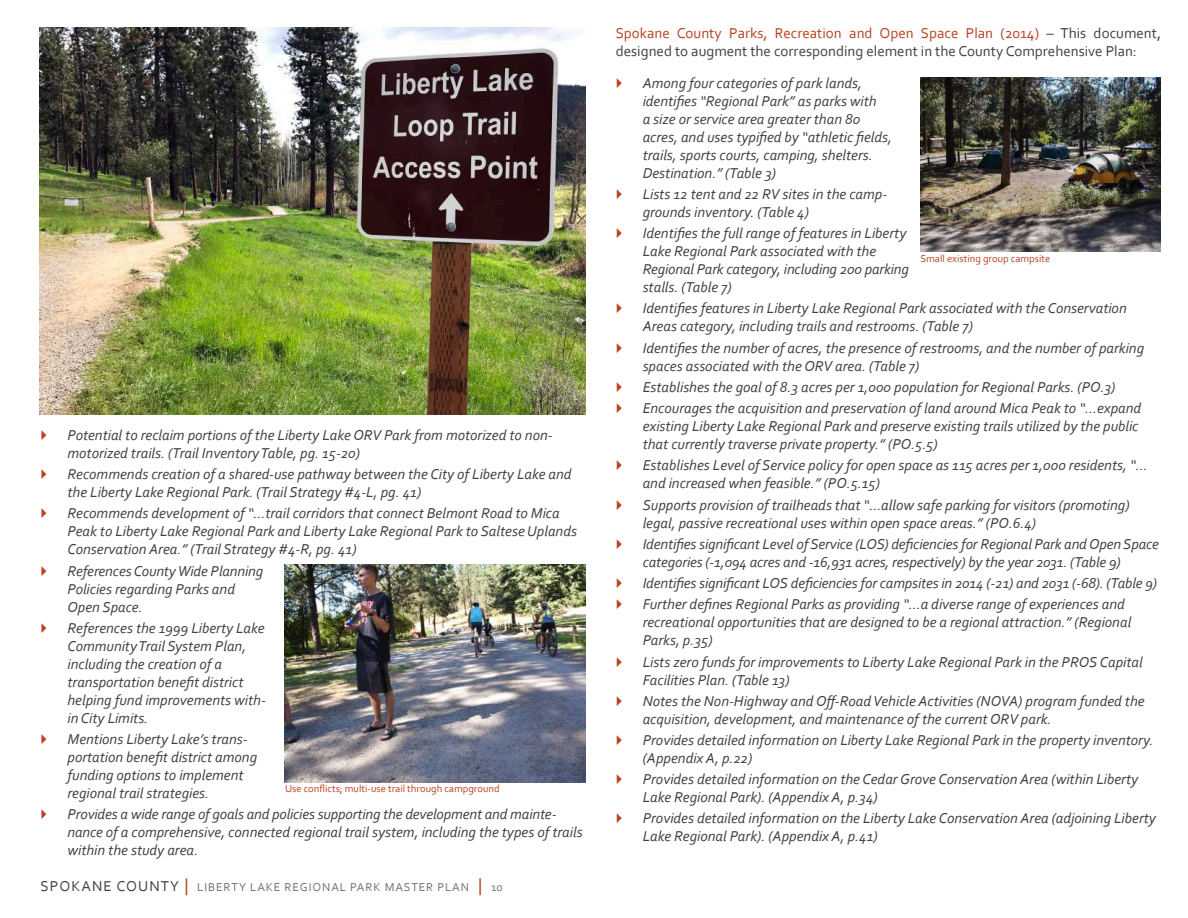
<style>
.page{position:relative;width:1188px;height:918px;background:#fff}
.page>*{position:absolute;margin:0;border:0;box-sizing:border-box;transform-origin:0 0}
.t1{font:italic 15px/18px "Corbel";color:#404040}
.t2{font:15px/18px "Corbel";color:#404040}
.t3{font:12px "Corbel";letter-spacing:.07em;color:#6a747b}
.t4{font:10.5px "Corbel";color:#b74221}
.s1{font-size:15px;color:#404040}
.s2{font-size:18px;color:#b74221}
.s3{color:#b74221}
</style>
<div class="page">
<img style="left:921px;top:78px;width:240px;height:173px">
<img style="left:40px;top:27px;width:545px;height:387px">
<img style="left:284px;top:565px;width:301px;height:217px">
<p class="t1" style="left:68px;top:426px;width:487px">Potential to reclaim portions of the Liberty Lake ORV Park from motorized to non&shy;motorized trails. (Trail Inventory Table, pg. 15-20)</p>
<p class="t1" style="left:68px;top:465px;width:506px">Recommends creation of a shared-use pathway between the City of Liberty Lake and the Liberty Lake Regional Park. (Trail Strategy #4-L, pg. 41)</p>
<p class="t1" style="left:68px;top:504px;width:511px">Recommends development of “…trail corridors that connect Belmont Road to Mica<br>Peak to Liberty Lake Regional Park and Liberty Lake Regional Park to Saltese Uplands<br>Conservation Area.” (Trail Strategy #4-R, pg. 41)</p>
<p class="t1" style="left:68px;top:561px;width:197px">References County Wide Planning<br>Policies regarding Parks and<br>Open Space.</p>
<p class="t1" style="left:68px;top:619px;width:200px">References the 1999 Liberty Lake<br>Community Trail System Plan, including the creation of a transportation benefit district helping fund improvements with&shy;in City Limits.</p>
<p class="t1" style="left:68px;top:730px;width:191px">Mentions Liberty Lake’s trans&shy;portation benefit district among funding options to implement regional trail strategies.</p>
<p class="t1" style="left:68px;top:805px;width:517px">Provides a wide range of goals and policies supporting the development and mainte&shy;nance of a comprehensive, connected regional trail system, including the types of trails within the study area.</p>
<p class="t4" style="left:285px;top:782px;width:216px">Use conflicts; multi-use trail through campground</p>
<p class="t3" style="left:40px;top:880px;width:464px"><span class="s1">SPOKANE COUNTY</span> <span class="s2">|</span> LIBERTY LAKE REGIONAL PARK MASTER PLAN <span class="s2">|</span> 10</p>
<p class="t2" style="left:616px;top:24px;width:547px"><span class="s3">Spokane County Parks, Recreation and Open Space Plan (2014)</span> – This document, designed to augment the corresponding element in the County Comprehensive Plan:</p>
<p class="t1" style="left:643px;top:73px;width:251px">Among four categories of park lands, identifies “Regional Park” as parks with<br>a size or service area greater than 80 acres, and uses typified by “athletic fields, trails, sports courts, camping, shelters.<br>Destination.” (Table 3)</p>
<p class="t1" style="left:643px;top:185px;width:246px">Lists 12 tent and 22 RV sites in the camp&shy;grounds inventory. (Table 4)</p>
<p class="t1" style="left:643px;top:224px;width:268px">Identifies the full range of features in Liberty Lake Regional Park associated with the Regional Park category, including 200 parking stalls. (Table 7)</p>
<p class="t1" style="left:643px;top:299px;width:486px">Identifies features in Liberty Lake Regional Park associated with the Conservation<br>Areas category, including trails and restrooms. (Table 7)</p>
<p class="t1" style="left:643px;top:338px;width:503px">Identifies the number of acres, the presence of restrooms, and the number of parking spaces associated with the ORV area. (Table 7)</p>
<p class="t1" style="left:643px;top:376px;width:500px;line-height:21.3px">Establishes the goal of 8.3 acres per 1,000 population for Regional Parks. (PO.3)<br>Encourages the acquisition and preservation of land around Mica Peak to “…expand</p>
<p class="t1" style="left:643px;top:417px;width:497px">existing Liberty Lake Regional Park and preserve existing trails utilized by the public that currently traverse private property.” (PO.5.5)</p>
<p class="t1" style="left:643px;top:456px;width:507px">Establishes Level of Service policy for open space as 115 acres per 1,000 residents, “… and increased when feasible.” (PO.5.15)</p>
<p class="t1" style="left:643px;top:495px;width:488px">Supports provision of trailheads that “…allow safe parking for visitors (promoting) legal, passive recreational uses within open space areas.” (PO.6.4)</p>
<p class="t1" style="left:643px;top:534px;width:518px">Identifies significant Level of Service (LOS) deficiencies for Regional Park and Open Space categories (-1,094 acres and -16,931 acres, respectively) by the year 2031. (Table 9)</p>
<p class="t1" style="left:643px;top:572px;width:516px;line-height:21.3px">Identifies significant LOS deficiencies for campsites in 2014 (-21) and 2031 (-68). (Table 9)<br>Further defines Regional Parks as providing “…a diverse range of experiences and</p>
<p class="t1" style="left:643px;top:613px;width:490px">recreational opportunities that are designed to be a regional attraction.” (Regional<br>Parks, p.35)</p>
<p class="t1" style="left:643px;top:652px;width:502px">Lists zero funds for improvements to Liberty Lake Regional Park in the PROS Capital<br>Facilities Plan. (Table 13)</p>
<p class="t1" style="left:643px;top:691px;width:504px">Notes the Non-Highway and Off-Road Vehicle Activities (NOVA) program funded the acquisition, development, and maintenance of the current ORV park.</p>
<p class="t1" style="left:643px;top:731px;width:512px">Provides detailed information on Liberty Lake Regional Park in the property inventory. (Appendix A, p.22)</p>
<p class="t1" style="left:643px;top:770px;width:497px">Provides detailed information on the Cedar Grove Conservation Area (within Liberty<br>Lake Regional Park). (Appendix A, p.34)</p>
<p class="t1" style="left:643px;top:809px;width:515px">Provides detailed information on the Liberty Lake Conservation Area (adjoining Liberty<br>Lake Regional Park). (Appendix A, p.41)</p>
<p class="t4" style="left:920px;top:252px;width:131px">Small existing group campsite</p>
</div>
